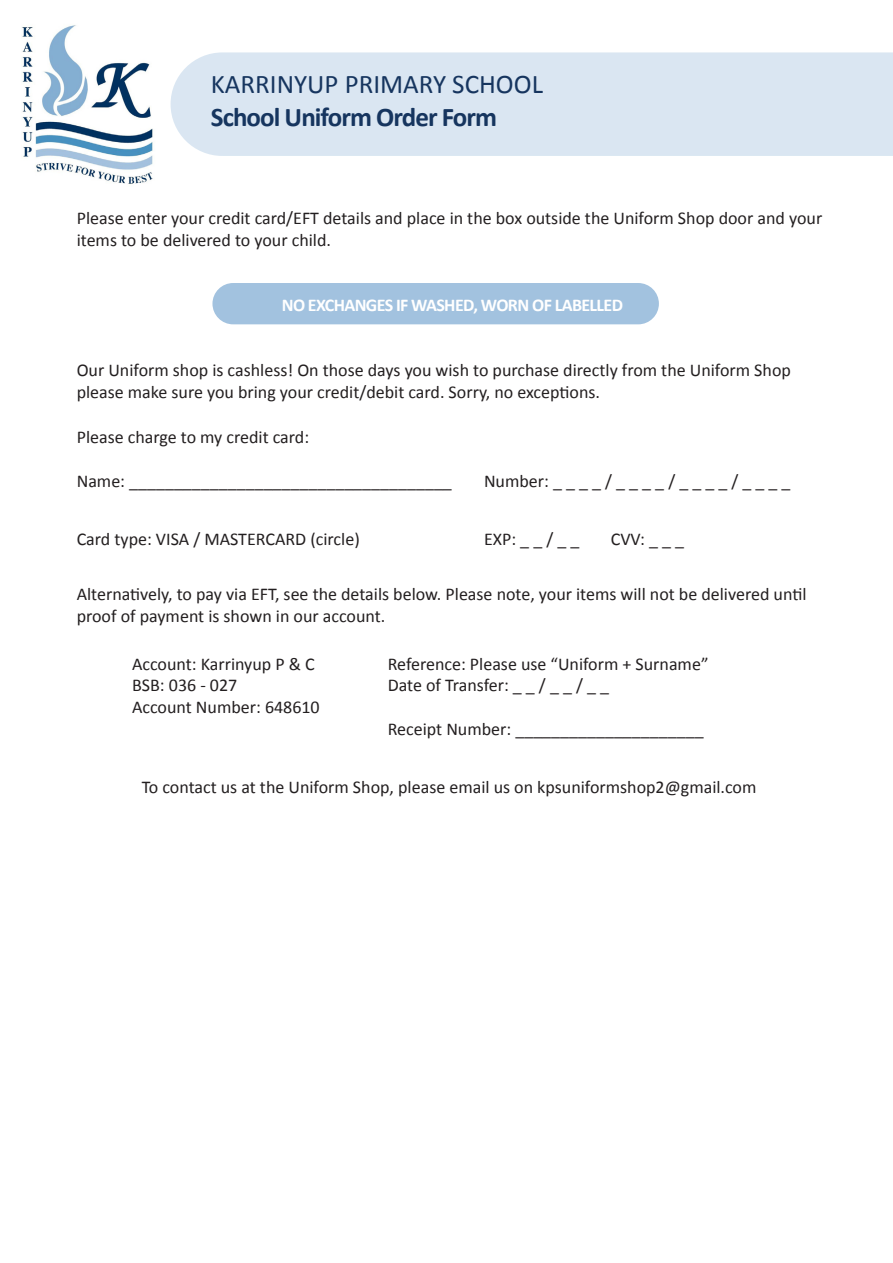
<style>
.page{position:relative;width:893px;height:1263px;background:#fff}
.page>*{position:absolute;margin:0;border:0;box-sizing:border-box;transform-origin:0 0}
.t1{font:27px "Calibri";color:#16355f}
.t2{font:700 27px "Calibri";letter-spacing:-.035em;color:#16355f}
.t3{font:18px/21.6px "Calibri";color:#231f20}
.t4{font:700 18px "Calibri";letter-spacing:-.035em;color:#fff}
</style>
<div class="page">
<div style="left:212px;top:283px;width:447px;height:41px;background:#a2c2df;border-radius:21px"></div>
<img style="left:22px;top:25px;width:131px;height:159px">
<div style="left:171px;top:52px;width:722px;height:104px;background:#dae6f2"></div>
<p class="t1" style="left:211px;top:67px;width:334px">KARRINYUP PRIMARY SCHOOL</p>
<p class="t2" style="left:211px;top:100px;width:288px">School Uniform Order Form</p>
<p class="t3" style="left:77px;top:207px;width:747px">Please enter your credit card/EFT details and place in the box outside the Uniform Shop door and your items to be delivered to your child.</p>
<p class="t4" style="left:282px;top:293px;width:343px">NO EXCHANGES IF WASHED, WORN OF LABELLED</p>
<p class="t3" style="left:77px;top:360px;width:716px">Our Uniform shop is cashless! On those days you wish to purchase directly from the Uniform Shop please make sure you bring your credit/debit card. Sorry, no exceptions.</p>
<p class="t3" style="left:77px;top:426px;width:234px">Please charge to my credit card:</p>
<p class="t3" style="left:77px;top:470px;width:377px">Name: ____________________________________</p>
<p class="t3" style="left:484px;top:470px;width:308px">Number: _ _ _ _ / _ _ _ _ / _ _ _ _ / _ _ _ _</p>
<p class="t3" style="left:77px;top:529px;width:285px">Card type: VISA / MASTERCARD (circle)</p>
<p class="t3" style="left:484px;top:529px;width:97px">EXP: _ _ / _ _</p>
<p class="t3" style="left:77px;top:584px;width:731px">Alternatively, to pay via EFT, see the details below. Please note, your items will not be delivered until proof of payment is shown in our account.</p>
<p class="t3" style="left:611px;top:529px;width:75px">CVV: _ _ _</p>
<p class="t3" style="left:132px;top:653px;width:184px">Account: Karrinyup P &amp; C</p>
<p class="t3" style="left:132px;top:675px;width:107px">BSB: 036 - 027</p>
<p class="t3" style="left:132px;top:696px;width:189px">Account Number: 648610</p>
<p class="t3" style="left:388px;top:653px;width:322px">Reference: Please use “Uniform + Surname”</p>
<p class="t3" style="left:388px;top:675px;width:223px">Date of Transfer: _ _ / _ _ / _ _</p>
<p class="t3" style="left:388px;top:718px;width:317px">Receipt Number: _____________________</p>
<p class="t3" style="left:142px;top:776px;width:616px">To contact us at the Uniform Shop, please email us on kpsuniformshop2@gmail.com</p>
</div>
